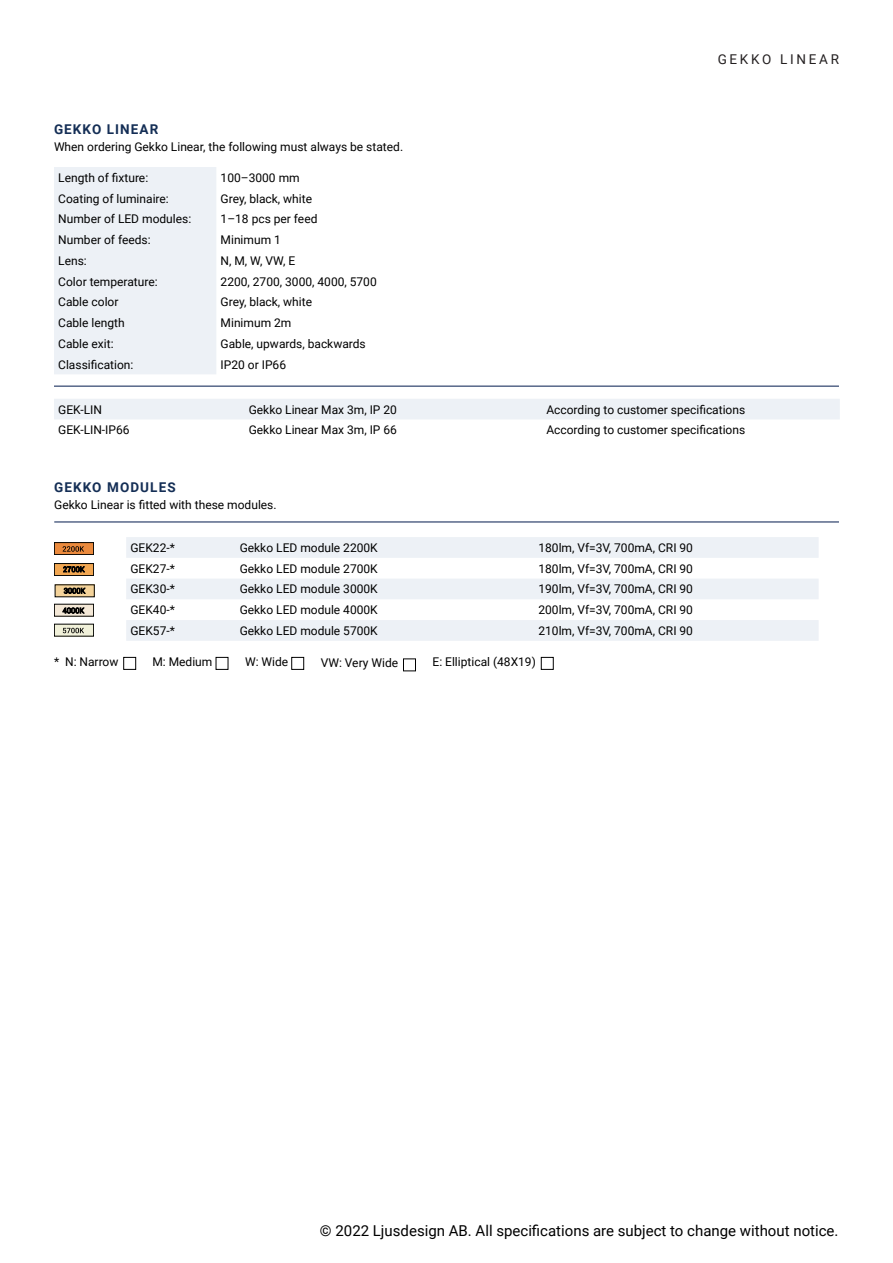
<style>
.page{position:relative;width:893px;height:1263px;background:#fff}
.page>*{position:absolute;margin:0;border:0;box-sizing:border-box;transform-origin:0 0}
.t1{font:15px "Roboto";color:#000}
.Röd_Versal{font:700 13.5px "Roboto";letter-spacing:.08em;color:#142e55}
.Heading__inactive{font:13.5px "Roboto";letter-spacing:.2em;color:#231f20}
.Röd_Versal-2{font:12px "Roboto";color:#000}
.punktlista{font:12px "Roboto";color:#000}
</style>
<div class="page">
<svg style="left:126px;top:537px;width:693px;height:104px;fill:#edf1f6"></svg>
<hr style="left:54px;top:521px;width:785px;height:2px;background:#576789">
<div style="left:54px;top:563px;width:40px;height:12px;background:#f2a752"></div>
<div style="left:54px;top:563px;width:40px;height:13px;border:1px solid #040503"></div>
<svg style="left:63px;top:566px;width:22px;height:6px"></svg>
<div style="left:55px;top:585px;width:39px;height:12px;background:#f4d39a"></div>
<svg style="left:64px;top:588px;width:22px;height:6px"></svg>
<div style="left:54px;top:604px;width:40px;height:12px;background:#f4e8d7"></div>
<svg style="left:63px;top:607px;width:21px;height:7px"></svg>
<hr style="left:54px;top:385px;width:785px;height:2px;background:#576789">
<div style="left:54px;top:399px;width:786px;height:20px;background:#edf1f6"></div>
<div style="left:54px;top:167px;width:162px;height:207px;background:#edf1f6"></div>
<div style="left:123px;top:657px;width:13px;height:13px;background:#fff;border:1px solid #000"></div>
<div style="left:216px;top:657px;width:12px;height:13px;background:#fff;border:1px solid #000"></div>
<div style="left:291px;top:657px;width:13px;height:13px;background:#fff;border:1px solid #000"></div>
<div style="left:541px;top:657px;width:13px;height:13px;background:#fff;border:1px solid #000"></div>
<div style="left:403px;top:658px;width:13px;height:13px;background:#fff;border:1px solid #000"></div>
<div style="left:54px;top:543px;width:40px;height:12px;background:#eb8a3d"></div>
<div style="left:54px;top:542px;width:40px;height:13px;border:1px solid #040503"></div>
<svg style="left:63px;top:546px;width:21px;height:6px"></svg>
<div style="left:54px;top:624px;width:40px;height:12px;background:#f1f1da"></div>
<svg style="left:63px;top:628px;width:21px;height:5px"></svg>
<p class="Röd_Versal" style="left:54px;top:120px;width:106px">GEKKO LINEAR</p>
<p class="Röd_Versal-2" style="left:54px;top:138px;width:351px">When ordering Gekko Linear, the following must always be stated.</p>
<p class="Röd_Versal-2" style="left:58px;top:169px;width:91px">Length of fixture:</p>
<p class="Röd_Versal-2" style="left:221px;top:169px;width:81px">100–3000 mm</p>
<p class="Röd_Versal-2" style="left:58px;top:190px;width:112px">Coating of luminaire:</p>
<p class="Röd_Versal-2" style="left:221px;top:190px;width:93px">Grey, black, white</p>
<p class="Röd_Versal-2" style="left:58px;top:211px;width:135px">Number of LED modules:</p>
<p class="Röd_Versal-2" style="left:221px;top:211px;width:98px">1–18 pcs per feed</p>
<p class="Röd_Versal-2" style="left:58px;top:231px;width:94px">Number of feeds:</p>
<p class="Röd_Versal-2" style="left:221px;top:231px;width:62px">Minimum 1</p>
<p class="Röd_Versal-2" style="left:58px;top:252px;width:30px">Lens:</p>
<p class="Röd_Versal-2" style="left:221px;top:252px;width:76px">N, M, W, VW, E</p>
<p class="Röd_Versal-2" style="left:58px;top:273px;width:101px">Color temperature:</p>
<p class="Röd_Versal-2" style="left:221px;top:273px;width:158px">2200, 2700, 3000, 4000, 5700</p>
<p class="Röd_Versal-2" style="left:58px;top:294px;width:62px">Cable color</p>
<p class="Röd_Versal-2" style="left:221px;top:294px;width:93px">Grey, black, white</p>
<p class="Röd_Versal-2" style="left:58px;top:314px;width:68px">Cable length</p>
<p class="Röd_Versal-2" style="left:221px;top:314px;width:72px">Minimum 2m</p>
<p class="Röd_Versal-2" style="left:58px;top:335px;width:57px">Cable exit:</p>
<p class="Röd_Versal-2" style="left:221px;top:335px;width:147px">Gable, upwards, backwards</p>
<p class="Röd_Versal-2" style="left:58px;top:356px;width:77px">Classification:</p>
<p class="Röd_Versal-2" style="left:221px;top:356px;width:67px">IP20 or IP66</p>
<p class="Heading__inactive" style="left:718px;top:50px;width:123px">GEKKO LINEAR</p>
<p class="punktlista" style="left:58px;top:401px;width:45px">GEK-LIN</p>
<p class="punktlista" style="left:249px;top:401px;width:150px">Gekko Linear Max 3m, IP 20</p>
<p class="punktlista" style="left:546px;top:401px;width:200px">According to customer specifications</p>
<p class="punktlista" style="left:58px;top:422px;width:73px">GEK-LIN-IP66</p>
<p class="punktlista" style="left:249px;top:422px;width:150px">Gekko Linear Max 3m, IP 66</p>
<p class="punktlista" style="left:546px;top:422px;width:200px">According to customer specifications</p>
<p class="Röd_Versal" style="left:54px;top:478px;width:123px">GEKKO MODULES</p>
<p class="Röd_Versal-2" style="left:54px;top:496px;width:224px">Gekko Linear is fitted with these modules.</p>
<p class="punktlista" style="left:130px;top:539px;width:46px">GEK22-*</p>
<p class="punktlista" style="left:240px;top:539px;width:140px">Gekko LED module 2200K</p>
<p class="punktlista" style="left:538px;top:539px;width:156px">180lm, Vf=3V, 700mA, CRI 90</p>
<p class="punktlista" style="left:130px;top:560px;width:46px">GEK27-*</p>
<p class="punktlista" style="left:240px;top:560px;width:140px">Gekko LED module 2700K</p>
<p class="punktlista" style="left:538px;top:560px;width:156px">180lm, Vf=3V, 700mA, CRI 90</p>
<p class="punktlista" style="left:130px;top:581px;width:46px">GEK30-*</p>
<p class="punktlista" style="left:240px;top:581px;width:140px">Gekko LED module 3000K</p>
<p class="punktlista" style="left:538px;top:581px;width:156px">190lm, Vf=3V, 700mA, CRI 90</p>
<p class="punktlista" style="left:130px;top:601px;width:46px">GEK40-*</p>
<p class="punktlista" style="left:240px;top:601px;width:140px">Gekko LED module 4000K</p>
<p class="punktlista" style="left:538px;top:601px;width:156px">200lm, Vf=3V, 700mA, CRI 90</p>
<p class="punktlista" style="left:130px;top:622px;width:46px">GEK57-*</p>
<p class="punktlista" style="left:240px;top:622px;width:140px">Gekko LED module 5700K</p>
<p class="punktlista" style="left:538px;top:622px;width:156px">210lm, Vf=3V, 700mA, CRI 90</p>
<p class="Röd_Versal-2" style="left:54px;top:654px;width:66px">* N: Narrow</p>
<p class="Röd_Versal-2" style="left:152px;top:654px;width:61px">M: Medium</p>
<p class="Röd_Versal-2" style="left:245px;top:654px;width:45px">W: Wide</p>
<p class="Röd_Versal-2" style="left:321px;top:654px;width:79px">VW: Very Wide</p>
<p class="Röd_Versal-2" style="left:433px;top:654px;width:105px">E: Elliptical (48X19)</p>
<p class="t1" style="left:320px;top:1220px;width:520px">© 2022 Ljusdesign AB. All specifications are subject to change without notice.</p>
</div>
